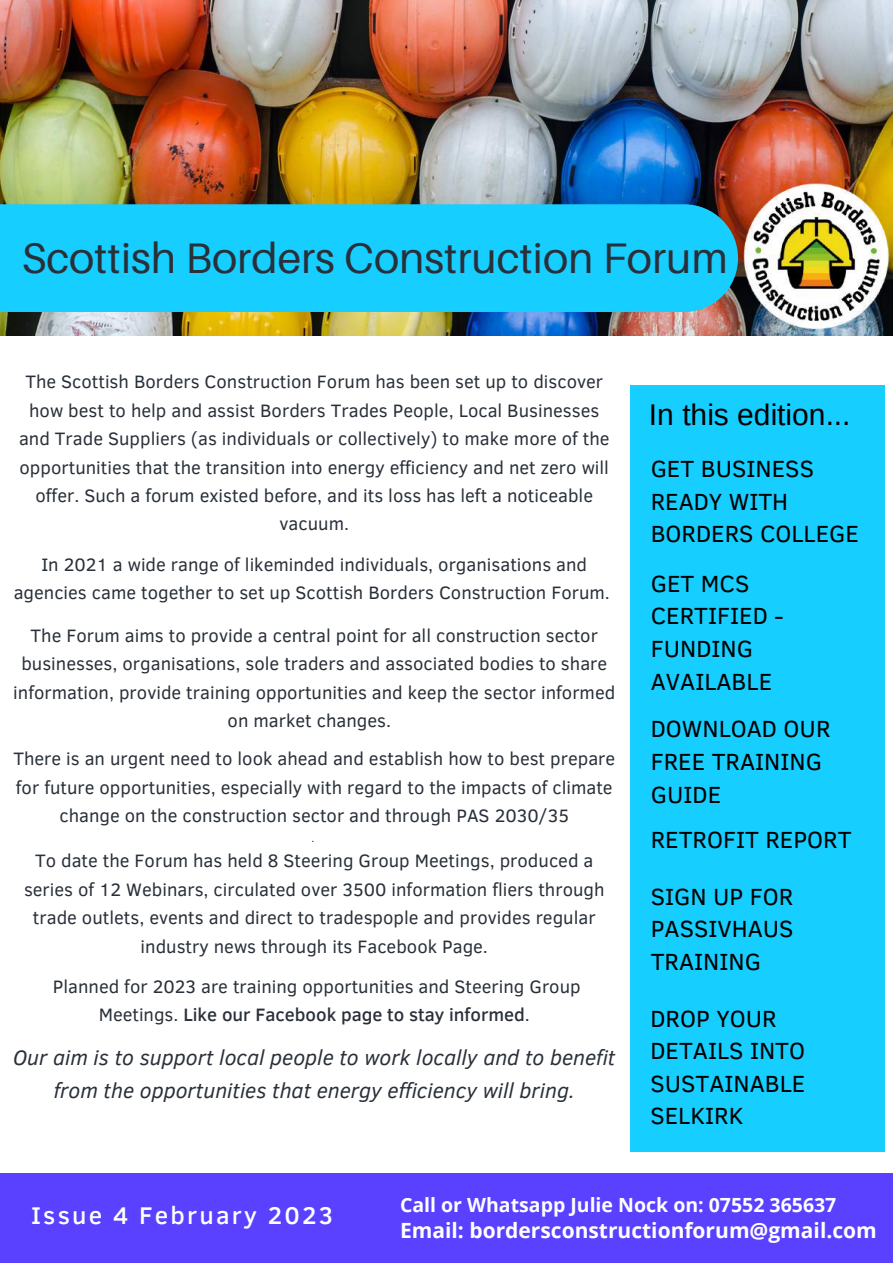
<style>
.page{position:relative;width:893px;height:1264px;background:#fff}
.page>*{position:absolute;margin:0;border:0;box-sizing:border-box;transform-origin:0 0}
.t1{font:42.75px "Aileron";color:#293039}
.t2{font:30px "Arimo";color:#000}
.t3{font:500 24.75px "Clear Sans";letter-spacing:.09em;color:#fff}
.t4{font:24px/32.5px "Clear Sans";color:#000}
.t5{font:italic 21.45px/32.7px "Clear Sans";color:#293039;text-align:center}
.t6{font:700 21px "Open Sans";color:#fff}
.t7{font:700 19.5px "Open Sans";color:#fff}
.t8{font:18.45px/28.3px "Clear Sans";color:#293039;text-align:center}
.t9{font:10.95px "Clear Sans";color:#293039}
.s1{font-weight:500}
</style>
<div class="page">
<div style="left:630px;top:385px;width:254px;height:766px;background:#16ceff"></div>
<div style="left:0;top:1173px;width:892px;height:89px;background:#5941ff"></div>
<img style="left:0;top:0;width:892px;height:335px">
<div style="left:0;top:204px;width:738px;height:108px;background:#16ceff"></div>
<img style="left:738px;top:181px;width:154px;height:154px">
<h1 class="t1" style="left:22px;top:232px;width:707px">Scottish Borders Construction Forum</h1>
<p class="t8" style="left:19px;top:367px;width:592px">The Scottish Borders Construction Forum has been set up to discover how best to help and assist Borders Trades People, Local Businesses and Trade Suppliers (as individuals or collectively) to make more of the opportunities that the transition into energy efficiency and net zero will offer. Such a forum existed before, and its loss has left a noticeable vacuum.</p>
<p class="t8" style="left:14px;top:549px;width:597px">In 2021 a wide range of likeminded individuals, organisations and agencies came together to set up Scottish Borders Construction Forum.</p>
<p class="t8" style="left:13px;top:620px;width:603px">The Forum aims to provide a central point for all construction sector businesses, organisations, sole traders and associated bodies to share information, provide training opportunities and keep the sector informed on market changes.</p>
<p class="t8" style="left:13px;top:743px;width:603px">There is an urgent need to look ahead and establish how to best prepare for future opportunities, especially with regard to the impacts of climate change on the construction sector and through PAS 2030/35</p>
<p class="t9" style="left:311px;top:830px;width:4px">.</p>
<p class="t8" style="left:24px;top:845px;width:582px">To date the Forum has held 8 Steering Group Meetings, produced a series of 12 Webinars, circulated over 3500 information fliers through trade outlets, events and direct to tradespople and provides regular industry news through its Facebook Page.</p>
<p class="t8" style="left:53px;top:971px;width:529px">Planned for 2023 are training opportunities and Steering Group<br>Meetings. <span class="s1">Like our Facebook page to stay informed</span>.</p>
<p class="t5" style="left:13px;top:1040px;width:603px">Our aim is to support local people to work locally and to benefit from the opportunities that energy efficiency will bring.</p>
<h2 class="t2" style="left:649px;top:397px;width:203px">In this edition...</h2>
<h3 class="t4" style="left:650px;top:451px;width:210px">GET BUSINESS<br>READY WITH<br>BORDERS COLLEGE</h3>
<h3 class="t4" style="left:650px;top:566px;width:135px">GET MCS<br>CERTIFIED -<br>FUNDING<br>AVAILABLE</h3>
<h3 class="t4" style="left:650px;top:711px;width:181px">DOWNLOAD OUR<br>FREE TRAINING<br>GUIDE</h3>
<h3 class="t4" style="left:650px;top:822px;width:202px">RETROFIT REPORT</h3>
<h3 class="t4" style="left:650px;top:878px;width:144px;text-align:justify">SIGN UP FOR PASSIVHAUS TRAINING</h3>
<h3 class="t4" style="left:650px;top:1000px;width:156px">DROP YOUR<br>DETAILS INTO<br>SUSTAINABLE<br>SELKIRK</h3>
<h3 class="t3" style="left:31px;top:1196px;width:303px">Issue 4 February 2023</h3>
<p class="t7" style="left:400px;top:1191px;width:438px">Call or Whatsapp Julie Nock on: 07552 365637</p>
<p class="t6" style="left:400px;top:1215px;width:478px">Email: bordersconstructionforum@gmail.com</p>
</div>
